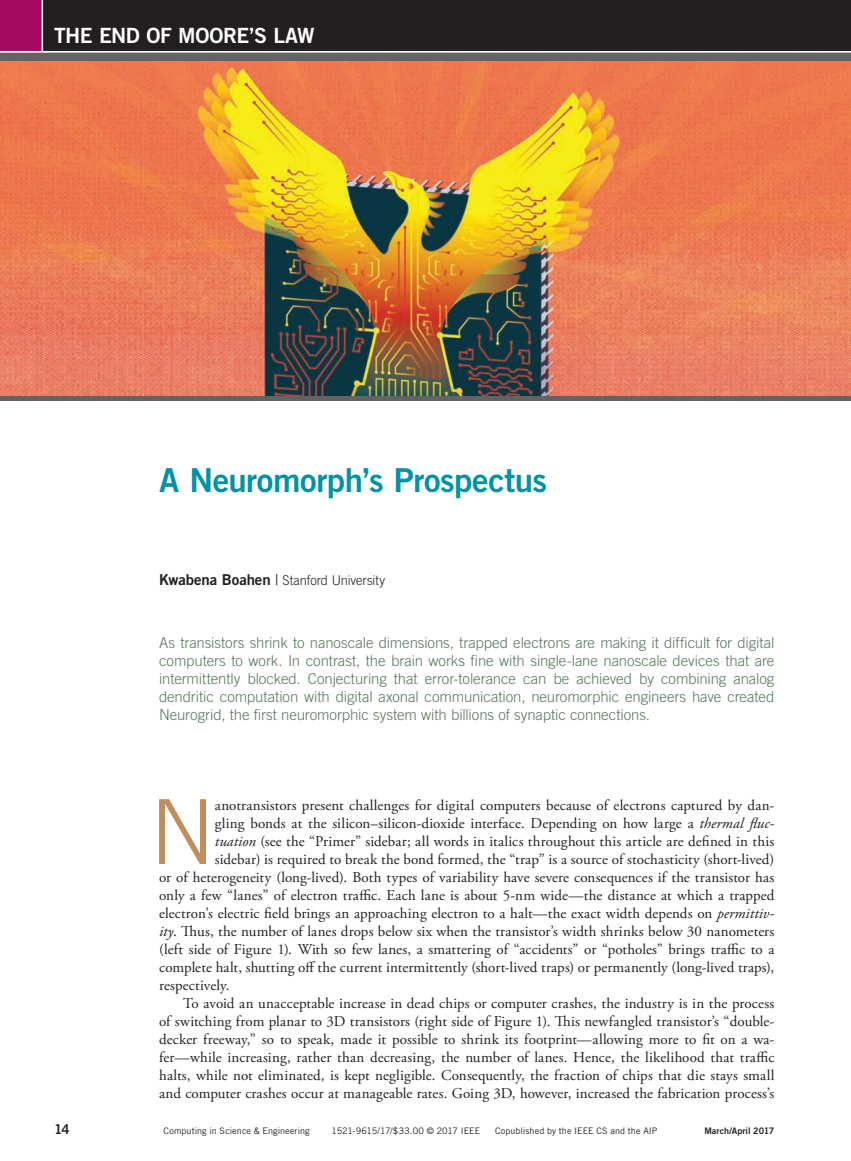
<style>
.page{position:relative;width:851px;height:1161px;background:#fff}
.page>*{position:absolute;margin:0;border:0;box-sizing:border-box;transform-origin:0 0}
.t1{font:300 89.85px "Trade Gothic LT Std";color:#c08d5d}
.t2{font:33px "Trade Gothic LT Std Bd 2";letter-spacing:-.015em;color:#0092a6}
.t3{font:21px "Trade Gothic LT Std Bd 2";letter-spacing:-.01em;color:#fff}
.t4{font:15px "Adobe Garamond Pro";letter-spacing:.01em;color:#231f20}
.t5{font:300 15px/18px "Trade Gothic LT Std";letter-spacing:-.005em;color:#557958;text-align:justify}
.t6{font:300 13.5px "Trade Gothic LT Std";letter-spacing:-.005em;color:#231f20;scale:.95 1}
.t7{font:13.5px "Trade Gothic LT Std Bd 2";color:#231f20}
.t8{font:9px "Trade Gothic LT Std";letter-spacing:.005em;color:#231f20}
.t9{font:9px "Trade Gothic LT Std Bd 2";letter-spacing:-.005em;color:#231f20}
.s1{font-family:"Trade Gothic LT Std Bd 2";font-weight:400;font-size:15px}
.s2{font-weight:400;font-size:15px}
.s3{font-style:italic}
</style>
<div class="page">
<div style="left:0;top:52px;width:850px;height:9px;background:#636366"></div>
<div style="left:42px;top:0;width:808px;height:51px;background:#231f20"></div>
<div style="left:0;top:0;width:42px;height:51px;background:#a60960"></div>
<hr style="left:0;top:396px;width:850px;height:4px;background:#636366">
<img style="left:0;top:61px;width:850px;height:335px">
<hr style="left:0;top:51px;width:850px;height:2px;background:#fff">
<hr style="left:42px;top:0;width:1px;height:51px;background:#fff">
<p class="t3" style="left:54px;top:22px;width:262px">The End of Moore’s Law</p>
<p class="t2" style="left:159px;top:460px;width:389px">A Neuromorph’s Prospectus</p>
<p class="t6" style="left:159px;top:572px;width:239px"><span class="s1">Kwabena Boahen</span> <span class="s2">|</span> Stanford University</p>
<p class="t5" style="left:159px;top:633px;width:617px">As transistors shrink to nanoscale dimensions, trapped electrons are making it difficult for digital computers to work. In contrast, the brain works fine with single-lane nanoscale devices that are intermittently blocked. Conjecturing that error-tolerance can be achieved by combining analog dendritic computation with digital axonal communication, neuromorphic engineers have created Neurogrid, the first neuromorphic system with billions of synaptic connections.</p>
<p class="t1" style="left:150px;top:779px;width:66px">N</p>
<p class="t4" style="left:215px;top:796px;width:561px">anotransistors present challenges for digital computers because of electrons captured by dan-</p>
<p class="t4" style="left:215px;top:814px;width:561px">gling bonds at the silicon–silicon-dioxide interface. Depending on how large a <span class="s3">thermal fluc-</span></p>
<p class="t4" style="left:215px;top:832px;width:560px"><span class="s3">tuation</span> (see the “Primer” sidebar; all words in italics throughout this article are defined in this</p>
<p class="t4" style="left:215px;top:850px;width:561px">sidebar) is required to break the bond formed, the “trap” is a source of stochasticity (short-lived)</p>
<p class="t4" style="left:159px;top:868px;width:616px">or of heterogeneity (long-lived). Both types of variability have severe consequences if the transistor has</p>
<p class="t4" style="left:159px;top:886px;width:617px">only a few “lanes” of electron traffic. Each lane is about 5-nm wide—the distance at which a trapped</p>
<p class="t4" style="left:159px;top:904px;width:617px">electron’s electric field brings an approaching electron to a halt—the exact width depends on <span class="s3">permittiv-</span></p>
<p class="t4" style="left:159px;top:922px;width:616px"><span class="s3">ity</span>. Thus, the number of lanes drops below six when the transistor’s width shrinks below 30 nanometers</p>
<p class="t4" style="left:159px;top:940px;width:616px">(left side of Figure 1). With so few lanes, a smattering of “accidents” or “potholes” brings traffic to a</p>
<p class="t4" style="left:159px;top:958px;width:616px">complete halt, shutting off the current intermittently (short-lived traps) or permanently (long-lived traps),</p>
<p class="t4" style="left:159px;top:976px;width:72px">respectively.</p>
<p class="t4" style="left:183px;top:994px;width:592px">To avoid an unacceptable increase in dead chips or computer crashes, the industry is in the process</p>
<p class="t4" style="left:159px;top:1012px;width:616px">of switching from planar to 3D transistors (right side of Figure 1). This newfangled transistor’s “double-</p>
<p class="t4" style="left:159px;top:1030px;width:616px">decker freeway,” so to speak, made it possible to shrink its footprint—allowing more to fit on a wa-</p>
<p class="t4" style="left:159px;top:1048px;width:616px">fer—while increasing, rather than decreasing, the number of lanes. Hence, the likelihood that traffic</p>
<p class="t4" style="left:159px;top:1066px;width:617px">halts, while not eliminated, is kept negligible. Consequently, the fraction of chips that die stays small</p>
<p class="t4" style="left:159px;top:1084px;width:616px">and computer crashes occur at manageable rates. Going 3D, however, increased the fabrication process’s</p>
<p class="t7" style="left:54px;top:1121px;width:17px">14</p>
<p class="t8" style="left:164px;top:1125px;width:148px">Computing in Science &amp; Engineering</p>
<p class="t8" style="left:331px;top:1125px;width:150px">1521-9615/17/$33.00 © 2017 IEEE</p>
<p class="t8" style="left:495px;top:1125px;width:164px">Copublished by the IEEE CS and the AIP</p>
<p class="t9" style="left:704px;top:1125px;width:72px">March/April 2017</p>
</div>
